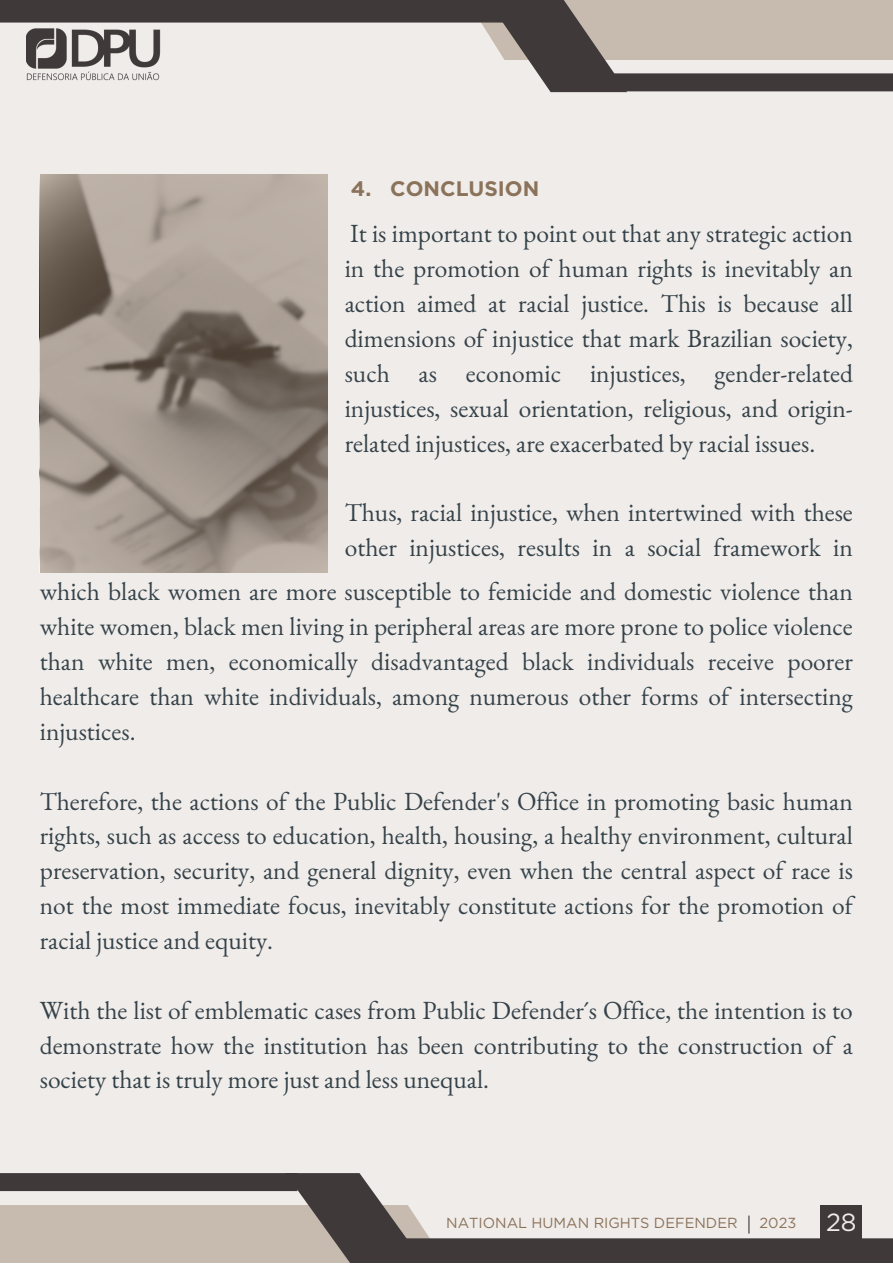
<style>
.page{position:relative;width:893px;height:1264px;background:#fff}
.page>*{position:absolute;margin:0;border:0;box-sizing:border-box;transform-origin:0 0}
.t1{font:25.5px/34.8px "EB Garamond";color:#35424a;text-align:justify}
.t2{font:24.75px "Gotham";color:#f0ece9}
.t3{font:700 21px "Gotham";color:#8b735b}
.t4{font:14.55px "Gotham";color:#8b735b}
.s1{color:#f0ece9}
</style>
<div class="page">
<div style="left:0;top:0;width:892px;height:1262px;background:#f0ece9"></div>
<img style="left:27px;top:28px;width:133px;height:53px">
<div style="left:0;top:1204px;width:460px;height:58px;background:#c7bbb0"></div>
<div style="left:0;top:1173px;width:297px;height:18px;background:#3f393a"></div>
<svg style="left:285px;top:1173px;width:148px;height:89px"></svg>
<div style="left:403px;top:1238px;width:489px;height:24px;background:#3f393a"></div>
<svg style="left:748px;top:1215px;width:1px;height:18px"></svg>
<div style="left:452px;top:0;width:440px;height:60px;background:#c7bbb0"></div>
<svg style="left:474px;top:0;width:153px;height:92px"></svg>
<div style="left:0;top:0;width:509px;height:23px;background:#3f393a"></div>
<div style="left:604px;top:73px;width:288px;height:18px;background:#3f393a"></div>
<div style="left:820px;top:1204px;width:41px;height:40px;background:#3f393a"></div>
<svg style="left:40px;top:174px;width:287px;height:398px;background:#9b9086"></svg>
<p class="t3" style="left:351px;top:176px;width:190px">4. CONCLUSION</p>
<p class="t1" style="left:345px;top:216px;width:509px">It is important to point out that any strategic action in the promotion of human rights is inevitably an action aimed at racial justice. This is because all dimensions of injustice that mark Brazilian society, such as economic injustices, gender-related injustices, sexual orientation, religious, and origin&shy;related injustices, are exacerbated by racial issues.</p>
<p class="t1" style="left:345px;top:495px;width:509px">Thus, racial injustice, when intertwined with these other injustices, results in a social framework in <span class="s1">____</span></p>
<p class="t1" style="left:40px;top:574px;width:814px">which black women are more susceptible to femicide and domestic violence than white women, black men living in peripheral areas are more prone to police violence than white men, economically disadvantaged black individuals receive poorer healthcare than white individuals, among numerous other forms of intersecting injustices.</p>
<p class="t1" style="left:40px;top:783px;width:814px">Therefore, the actions of the Public Defender's Office in promoting basic human rights, such as access to education, health, housing, a healthy environment, cultural preservation, security, and general dignity, even when the central aspect of race is not the most immediate focus, inevitably constitute actions for the promotion of racial justice and equity.</p>
<p class="t1" style="left:40px;top:992px;width:814px">With the list of emblematic cases from Public Defender´s Office, the intention is to demonstrate how the institution has been contributing to the construction of a society that is truly more just and less unequal.</p>
<p class="t4" style="left:446px;top:1213px;width:293px">NATIONAL HUMAN RIGHTS DEFENDER</p>
<p class="t4" style="left:759px;top:1213px;width:38px">2023</p>
<p class="t2" style="left:826px;top:1207px;width:32px">28</p>
</div>
